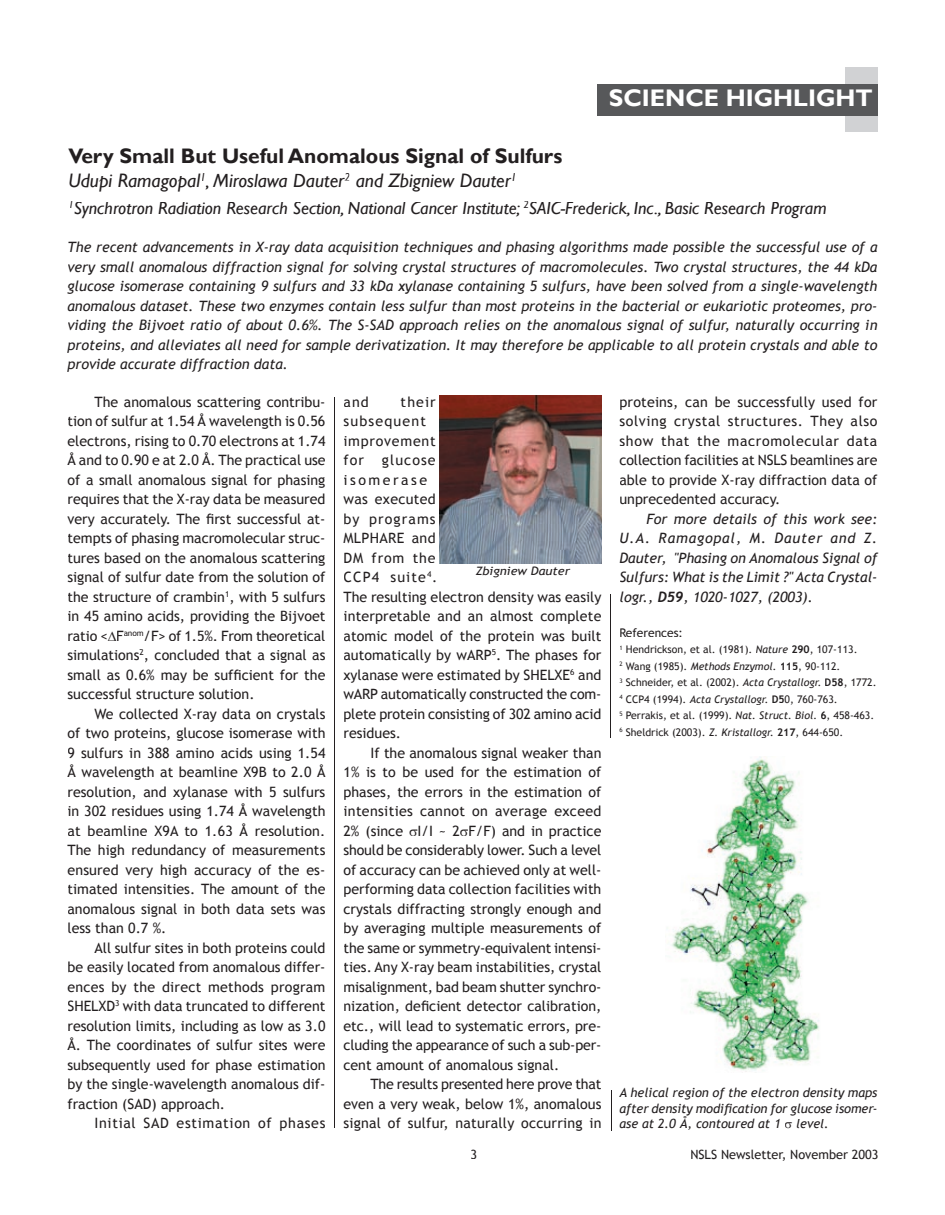
<style>
.page{position:relative;width:945px;height:1215px;background:#fff}
.page>*{position:absolute;margin:0;border:0;box-sizing:border-box;transform-origin:0 0}
.t1{font:700 24px "Gill Sans";color:#fff}
.t2{font:700 21px "Gill Sans";color:#231f20}
.t3{font:italic 19.5px "Gill Sans";color:#231f20}
.t4{font:italic 18px "Gill Sans";color:#231f20}
.t5{font:14.25px/19.5px "Trebuchet MS";color:#231f20;text-align:justify}
.t6{font:italic 14.25px/19.5px "Trebuchet MS";color:#231f20;text-align:justify}
.t7{font:14.25px/19.5px "Trebuchet MS";letter-spacing:.075em;color:#231f20}
.t8{font:14.25px "Trebuchet MS";letter-spacing:.045em;color:#231f20}
.t9{font:italic 12.75px/15.8px "Trebuchet MS";letter-spacing:-.005em;color:#231f20;text-align:justify}
.t10{font:12.75px "Trebuchet MS";color:#231f20}
.t11{font:12px "Trebuchet MS";color:#231f20}
.t12{font:italic 11.55px "Trebuchet MS";color:#231f20;scale:1.1 1}
.t13{font:10.5px/16.5px "Trebuchet MS";color:#231f20}
.s1{font-family:"Trebuchet";font-weight:700}
.s2{font-style:italic}
.s3{font-weight:700}
</style>
<div class="page">
<hr style="left:611px;top:594px;width:1px;height:143px;background:#231f20">
<div style="left:845px;top:68px;width:33px;height:64px;background:#d1d2d4"></div>
<div style="left:597px;top:84px;width:281px;height:31px;background:#57585a"></div>
<hr style="left:335px;top:397px;width:1px;height:731px;background:#231f20">
<hr style="left:611px;top:1090px;width:1px;height:41px;background:#231f20">
<img style="left:671px;top:756px;width:148px;height:316px">
<img style="left:440px;top:396px;width:162px;height:167px">
<h1 class="t1" style="left:609px;top:84px;width:265px">SCIENCE HIGHLIGHT</h1>
<h2 class="t2" style="left:68px;top:143px;width:495px">Very Small But Useful Anomalous Signal of Sulfurs</h2>
<h3 class="t3" style="left:68px;top:169px;width:450px">Udupi Ramagopal<sup>1</sup>, Miroslawa Dauter<sup>2</sup> and Zbigniew Dauter<sup>1</sup></h3>
<p class="t4" style="left:68px;top:198px;width:760px"><sup>1</sup>Synchrotron Radiation Research Section, National Cancer Institute; <sup>2</sup>SAIC-Frederick, Inc., Basic Research Program</p>
<p class="t6" style="left:68px;top:238px;width:811px">The recent advancements in X-ray data acquisition techniques and phasing algorithms made possible the successful use of a very small anomalous diffraction signal for solving crystal structures of macromolecules. Two crystal structures, the 44 kDa glucose isomerase containing 9 sulfurs and 33 kDa xylanase containing 5 sulfurs, have been solved from a single-wavelength anomalous dataset. These two enzymes contain less sulfur than most proteins in the bacterial or eukariotic proteomes, pro&shy;viding the Bijvoet ratio of about 0.6%. The S-SAD approach relies on the anomalous signal of sulfur, naturally occurring in proteins, and alleviates all need for sample derivatization. It may therefore be applicable to all protein crystals and able to provide accurate diffraction data.</p>
<p class="t5" style="left:68px;top:392px;width:260px;text-indent:27px">The anomalous scattering contribu&shy;tion of sulfur at 1.54 Å wavelength is 0.56 electrons, rising to 0.70 electrons at 1.74<br>Å and to 0.90 e at 2.0 Å. The practical use of a small anomalous signal for phasing requires that the X-ray data be measured very accurately. The first successful at&shy;tempts of phasing macromolecular struc&shy;tures based on the anomalous scattering signal of sulfur date from the solution of the structure of crambin<sup>1</sup>, with 5 sulfurs in 45 amino acids, providing the Bijvoet ratio &lt;∆F<sup>anom</sup>/F&gt; of 1.5%. From theoretical simulations<sup>2</sup>, concluded that a signal as small as 0.6% may be sufficient for the successful structure solution.</p>
<p class="t5" style="left:68px;top:704px;width:259px;text-indent:27px">We collected X-ray data on crystals of two proteins, glucose isomerase with 9 sulfurs in 388 amino acids using 1.54<br>Å wavelength at beamline X9B to 2.0 Å resolution, and xylanase with 5 sulfurs in 302 residues using 1.74 Å wavelength at beamline X9A to 1.63 Å resolution.<br>The high redundancy of measurements ensured very high accuracy of the es&shy;timated intensities. The amount of the anomalous signal in both data sets was less than 0.7 %.</p>
<p class="t5" style="left:68px;top:938px;width:259px;text-indent:27px">All sulfur sites in both proteins could be easily located from anomalous differ&shy;ences by the direct methods program SHELXD<sup>3</sup> with data truncated to different resolution limits, including as low as 3.0<br>Å. The coordinates of sulfur sites were subsequently used for phase estimation by the single-wavelength anomalous dif&shy;fraction (SAD) approach.</p>
<p class="t8" style="left:94px;top:1115px;width:233px">Initial SAD estimation of phases</p>
<p class="t7" style="left:344px;top:392px;width:94px;text-indent:57px">their subsequent improvement for</p>
<p class="t5" style="left:344px;top:392px;width:27px">and</p>
<p class="t5" style="left:344px;top:450px;width:260px;text-align:left;text-indent:38px">glucose<br>isomerase<br>was executed<br>by programs<br>MLPHARE and<br>DM from the<br>CCP4 suite<sup>4</sup>.<br>The resulting electron density was easily interpretable and an almost complete atomic model of the protein was built automatically by wARP<sup>5</sup>. The phases for xylanase were estimated by SHELXE<sup>6</sup> and wARP automatically constructed the com&shy;plete protein consisting of 302 amino acid residues.</p>
<p class="t5" style="left:344px;top:743px;width:260px;text-indent:27px">If the anomalous signal weaker than 1% is to be used for the estimation of phases, the errors in the estimation of intensities cannot on average exceed 2% (since I/I ~ 2 F/F) and in practice should be considerably lower. Such a level of accuracy can be achieved only at well&shy;performing data collection facilities with crystals diffracting strongly enough and by averaging multiple measurements of the same or symmetry-equivalent intensi&shy;ties. Any X-ray beam instabilities, crystal misalignment, bad beam shutter synchro&shy;nization, deficient detector calibration, etc., will lead to systematic errors, pre&shy;cluding the appearance of such a sub-per&shy;cent amount of anomalous signal.</p>
<p class="t5" style="left:344px;top:1074px;width:259px;text-indent:27px">The results presented here prove that even a very weak, below 1%, anomalous signal of sulfur, naturally occurring in</p>
<p class="t12" style="left:475px;top:565px;width:88px">Zbigniew Dauter</p>
<p class="t5" style="left:620px;top:392px;width:259px">proteins, can be successfully used for solving crystal structures. They also show that the macromolecular data collection facilities at NSLS beamlines are able to provide X-ray diffraction data of unprecedented accuracy.</p>
<p class="t6" style="left:620px;top:509px;width:259px;text-indent:27px">For more details of this work see:<br>U.A. Ramagopal, M. Dauter and Z.<br>Dauter, "Phasing on Anomalous Signal of Sulfurs: What is the Limit ?" Acta Crystal&shy;logr., <span class="s1">D59</span>, 1020-1027, (2003).</p>
<p class="t11" style="left:620px;top:625px;width:65px">References:</p>
<p class="t13" style="left:620px;top:641px;width:259px"><sup>1</sup> Hendrickson, et al. (1981). <span class="s2">Nature</span> <span class="s3">290</span>, 107-113.<br><sup>2</sup> Wang (1985). <span class="s2">Methods Enzymol.</span> <span class="s3">115</span>, 90-112.<br><sup>3</sup> Schneider, et al. (2002). <span class="s2">Acta Crystallogr.</span> <span class="s3">D58</span>, 1772.<br><sup>4</sup> CCP4 (1994). <span class="s2">Acta Crystallogr.</span> <span class="s3">D5</span>0, 760-763.<br><sup>5</sup> Perrakis, et al. (1999). <span class="s2">Nat. Struct. Biol.</span> <span class="s3">6</span>, 458-463.<br><sup>6</sup> Sheldrick (2003). <span class="s2">Z. Kristallogr.</span> <span class="s3">217</span>, 644-650.</p>
<p class="t9" style="left:620px;top:1085px;width:259px">A helical region of the electron density maps after density modification for glucose isomer&shy;ase at 2.0 Å, contoured at 1 level.</p>
<p class="t10" style="left:470px;top:1147px;width:8px">3</p>
<p class="t10" style="left:690px;top:1147px;width:190px">NSLS Newsletter, November 2003</p>
</div>
